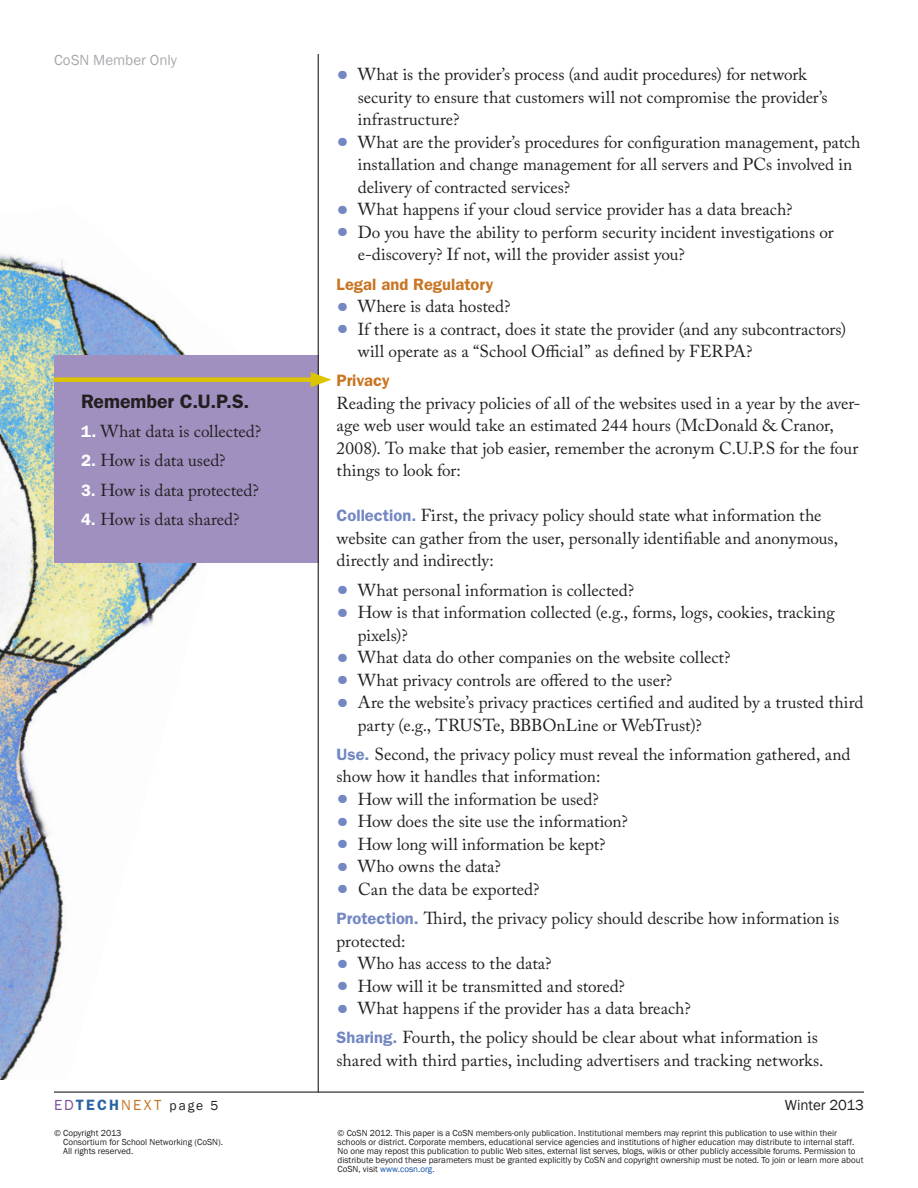
<style>
.page{position:relative;width:918px;height:1188px;background:#fff}
.page>*{position:absolute;margin:0;border:0;box-sizing:border-box;transform-origin:0 0}
.t1{font:600 19.5px "Franklin Gothic";color:#231f20}
.t2{font:17.25px/22.5px "Adobe Caslon Pro";color:#231f20}
.t3{font:600 16.5px "Franklin Gothic";color:#c97523}
.t4{font:15px "Franklin Gothic";letter-spacing:.005em;color:#a8a9ad}
.t5{font:15px "Franklin Gothic";color:#231f20}
.t6{font:13.5px "Franklin Gothic";color:#231f20}
.t7{font:9px/9px "Franklin Gothic";color:#231f20}
.s1{font-family:"Franklin Gothic";font-weight:600;font-size:16.5px;color:#fff}
.s2{font-size:36px;color:#7387c2}
.s3{font-family:"Franklin Gothic";font-weight:600;font-size:16.5px;color:#7387c2}
.s4{font-size:15px;color:#7d5298}
.s5{font-weight:600;font-size:15px;color:#2963a4}
.s6{font-size:15px;color:#c97523}
.s7{color:#0f50ac}
</style>
<div class="page">
<img style="left:0;top:254px;width:198px;height:826px">
<div style="left:54px;top:355px;width:265px;height:208px;background:#9f90bf"></div>
<hr style="left:318px;top:54px;width:1px;height:1038px;background:#231f20">
<hr style="left:54px;top:1092px;width:810px;height:1px;background:#231f20">
<div style="left:54px;top:377px;width:265px;height:5px;background:#dcc500"></div>
<svg style="left:311px;top:372px;width:21px;height:15px"></svg>
<p class="t4" style="left:54px;top:50px;width:125px">CoSN Member Only</p>
<p class="t1" style="left:81px;top:390px;width:170px">Remember C.U.P.S.</p>
<p class="t2" style="left:81px;top:420px;width:182px"><span class="s1">1.</span> What data is collected?</p>
<p class="t2" style="left:81px;top:449px;width:146px"><span class="s1">2.</span> How is data used?</p>
<p class="t2" style="left:81px;top:478px;width:179px"><span class="s1">3.</span> How is data protected?</p>
<p class="t2" style="left:81px;top:508px;width:160px"><span class="s1">4.</span> How is data shared?</p>
<p class="t2" style="left:358px;top:63px;width:471px;text-indent:-21px"><span class="s2">•</span> What is the provider’s process (and audit procedures) for network security to ensure that customers will not compromise the provider’s infrastructure?</p>
<p class="t2" style="left:358px;top:131px;width:504px;text-indent:-21px"><span class="s2">•</span> What are the provider’s procedures for configuration management, patch installation and change management for all servers and PCs involved in delivery of contracted services?</p>
<p class="t2" style="left:337px;top:198px;width:457px"><span class="s2">•</span> What happens if your cloud service provider has a data breach?</p>
<p class="t2" style="left:358px;top:221px;width:478px;text-indent:-21px"><span class="s2">•</span> Do you have the ability to perform security incident investigations or e-discovery? If not, will the provider assist you?</p>
<p class="t3" style="left:337px;top:274px;width:158px">Legal and Regulatory</p>
<p class="t2" style="left:337px;top:295px;width:176px"><span class="s2">•</span> Where is data hosted?</p>
<p class="t2" style="left:358px;top:318px;width:490px;text-indent:-21px"><span class="s2">•</span> If there is a contract, does it state the provider (and any subcontractors) will operate as a “School Official” as defined by FERPA?</p>
<p class="t3" style="left:337px;top:371px;width:55px">Privacy</p>
<p class="t2" style="left:337px;top:392px;width:525px">Reading the privacy policies of all of the websites used in a year by the aver&shy;age web user would take an estimated 244 hours (McDonald &amp; Cranor, 2008). To make that job easier, remember the acronym C.U.P.S for the four things to look for:</p>
<p class="t2" style="left:337px;top:504px;width:503px"><span class="s3">Collection.</span> First, the privacy policy should state what information the website can gather from the user, personally identifiable and anonymous, directly and indirectly:</p>
<p class="t2" style="left:337px;top:579px;width:299px"><span class="s2">•</span> What personal information is collected?</p>
<p class="t2" style="left:358px;top:601px;width:479px;text-indent:-21px"><span class="s2">•</span> How is that information collected (e.g., forms, logs, cookies, tracking pixels)?</p>
<p class="t2" style="left:337px;top:646px;width:395px"><span class="s2">•</span> What data do other companies on the website collect?</p>
<p class="t2" style="left:337px;top:669px;width:337px"><span class="s2">•</span> What privacy controls are offered to the user?</p>
<p class="t2" style="left:358px;top:691px;width:507px;text-indent:-21px"><span class="s2">•</span> Are the website’s privacy practices certified and audited by a trusted third party (e.g., Trust</p>
<p class="t2" style="left:337px;top:710px;width:515px;line-height:29.2px;text-align:center">e, BBBOnLine or WebTrust)?<br><span class="s3">Use.</span> Second, the privacy policy must reveal the information gathered, and</p>
<p class="t2" style="left:337px;top:765px;width:265px">show how it handles that information:</p>
<p class="t2" style="left:337px;top:788px;width:264px"><span class="s2">•</span> How will the information be used?</p>
<p class="t2" style="left:337px;top:810px;width:293px"><span class="s2">•</span> How does the site use the information?</p>
<p class="t2" style="left:337px;top:833px;width:271px"><span class="s2">•</span> How long will information be kept?</p>
<p class="t2" style="left:337px;top:855px;width:166px"><span class="s2">•</span> Who owns the data?</p>
<p class="t2" style="left:337px;top:874px;width:504px;line-height:29.2px"><span class="s2">•</span> Can the data be exported?<br><span class="s3">Protection.</span> Third, the privacy policy should describe how information is</p>
<p class="t2" style="left:337px;top:930px;width:70px">protected:</p>
<p class="t2" style="left:337px;top:952px;width:217px"><span class="s2">•</span> Who has access to the data?</p>
<p class="t2" style="left:337px;top:975px;width:290px"><span class="s2">•</span> How will it be transmitted and stored?</p>
<p class="t2" style="left:337px;top:994px;width:483px;line-height:29.2px"><span class="s2">•</span> What happens if the provider has a data breach?<br><span class="s3">Sharing.</span> Fourth, the policy should be clear about what information is</p>
<p class="t2" style="left:337px;top:1049px;width:489px">shared with third parties, including advertisers and tracking networks.</p>
<p class="t6" style="left:54px;top:1097px;width:166px"><span class="s4">ED</span><span class="s5">TECH</span><span class="s6">NEXT</span> page 5</p>
<p class="t5" style="left:785px;top:1096px;width:81px">Winter 2013</p>
<p class="t7" style="left:63px;top:1128px;width:161px;text-indent:-9px">© Copyright 2013<br>Consortium for School Networking (CoSN).<br>All rights reserved.</p>
<p class="t7" style="left:338px;top:1128px;width:527px">© CoSN 2012. This paper is a CoSN members-only publication. Institutional members may reprint this publication to use within their schools or district. Corporate members, educational service agencies and institutions of higher education may distribute to internal staff.<br>No one may repost this publication to public Web sites, external list serves, blogs, wikis or other publicly accessible forums. Permission to distribute beyond these parameters must be granted explicitly by CoSN and copyright ownership must be noted. To join or learn more about CoSN, visit <span class="s7">www.cosn.org.</span></p>
</div>
